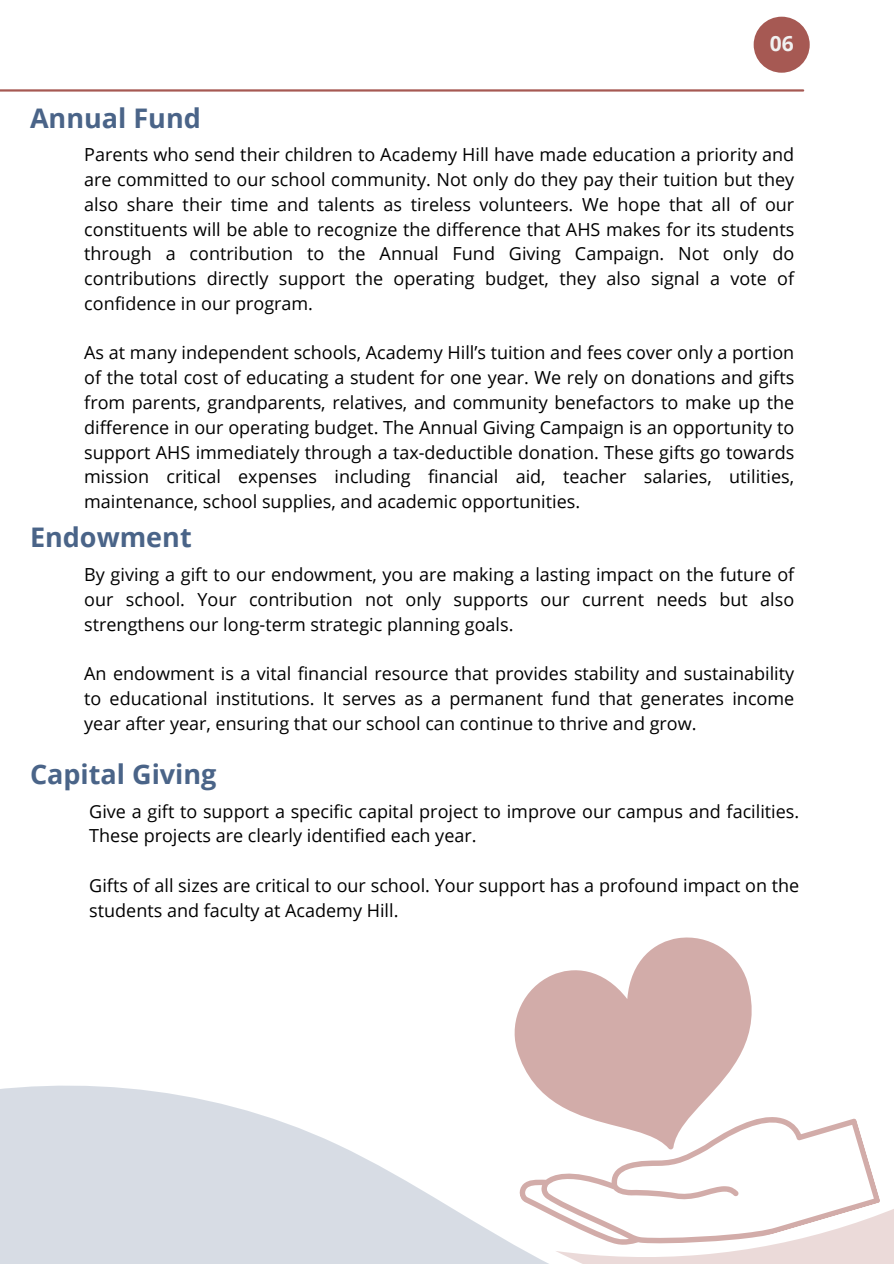
<style>
.page{position:relative;width:894px;height:1264px;background:#fff}
.page>*{position:absolute;margin:0;border:0;box-sizing:border-box;transform-origin:0 0}
.t1{font:700 27px "Open Sans";color:#4a6488}
.t2{font:700 21px "Open Sans";color:#f1f1f1}
.t3{font:18px/24.8px "Open Sans";color:#000;text-align:justify}
</style>
<div class="page">
<hr style="left:0;top:89px;width:802px;height:3px;background:#a65953">
<div style="left:753px;top:17px;width:56px;height:56px;background:#a65953;border-radius:50%"></div>
<svg style="left:514px;top:937px;width:238px;height:148px;fill:#d2aca9"></svg>
<svg style="left:0;top:1085px;width:870px;height:178px;fill:#d7dce4"></svg>
<svg style="left:555px;top:1165px;width:338px;height:98px"></svg>
<p class="t1" style="left:30px;top:99px;width:172px">Annual Fund</p>
<p class="t2" style="left:769px;top:29px;width:25px">06</p>
<h1 class="t3" style="left:84px;top:142px;width:711px">Parents who send their children to Academy Hill have made education a priority and are committed to our school community. Not only do they pay their tuition but they also share their time and talents as tireless volunteers. We hope that all of our constituents will be able to recognize the difference that AHS makes for its students through a contribution to the Annual Fund Giving Campaign. Not only do contributions directly support the operating budget, they also signal a vote of confidence in our program.</h1>
<p class="t3" style="left:84px;top:340px;width:711px">As at many independent schools, Academy Hill’s tuition and fees cover only a portion of the total cost of educating a student for one year. We rely on donations and gifts from parents, grandparents, relatives, and community benefactors to make up the difference in our operating budget. The Annual Giving Campaign is an opportunity to support AHS immediately through a tax-deductible donation. These gifts go towards mission critical expenses including financial aid, teacher salaries, utilities, maintenance, school supplies, and academic opportunities.</p>
<h1 class="t1" style="left:30px;top:518px;width:163px">Endowment</h1>
<p class="t3" style="left:84px;top:562px;width:711px">By giving a gift to our endowment, you are making a lasting impact on the future of our school. Your contribution not only supports our current needs but also strengthens our long-term strategic planning goals.</p>
<p class="t3" style="left:84px;top:661px;width:711px">An endowment is a vital financial resource that provides stability and sustainability to educational institutions. It serves as a permanent fund that generates income year after year, ensuring that our school can continue to thrive and grow.</p>
<h1 class="t1" style="left:30px;top:755px;width:188px">Capital Giving</h1>
<p class="t3" style="left:89px;top:798px;width:711px">Give a gift to support a specific capital project to improve our campus and facilities.<br>These projects are clearly identified each year.</p>
<p class="t3" style="left:89px;top:872px;width:711px">Gifts of all sizes are critical to our school. Your support has a profound impact on the students and faculty at Academy Hill.</p>
</div>
